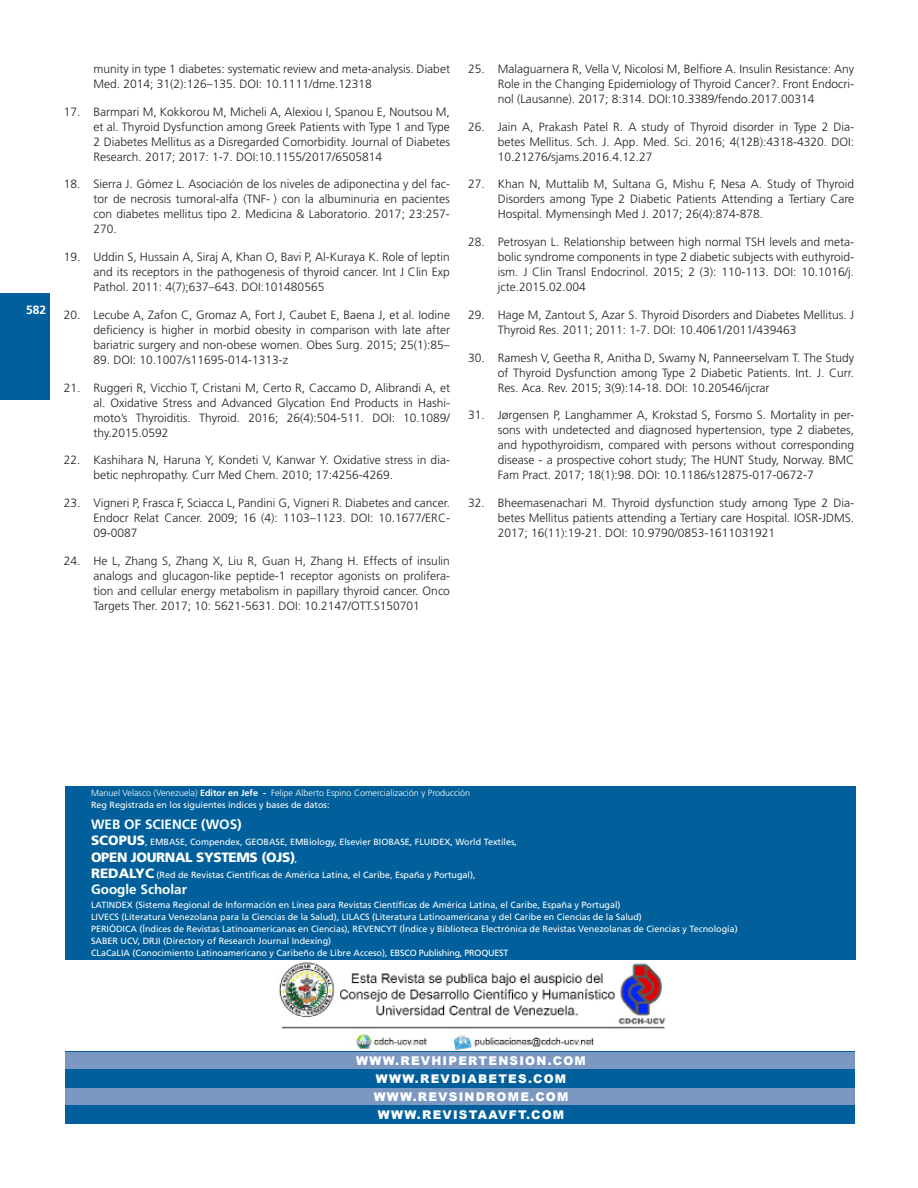
<style>
.page{position:relative;width:918px;height:1188px;background:#fff}
.page>*{position:absolute;margin:0;border:0;box-sizing:border-box;transform-origin:0 0}
.t1{font:700 13.5px "Frutiger";color:#fff}
.t2{font:900 13.5px "Frutiger";letter-spacing:-.025em;color:#fff}
.t3{font:300 12px/15px "Frutiger";color:#231f20;text-align:justify}
.t4{font:900 12px "Arial";letter-spacing:.1em;color:#fff}
.t5{font:700 12px "Frutiger";color:#fff}
.t6{font:9px "Frutiger";color:#fff}
.t7{font:300 9px "Frutiger";color:#fff}
.s1{font-weight:700}
.s2{font-weight:900;font-size:13.5px}
.s3{font-weight:400;font-size:9px}
</style>
<div class="page">
<div style="left:0;top:293px;width:50px;height:107px;background:#01609b"></div>
<div style="left:66px;top:1052px;width:789px;height:72px;background:#01609b"></div>
<div style="left:66px;top:1052px;width:789px;height:16px;background:#7b98c2"></div>
<div style="left:66px;top:1088px;width:789px;height:17px;background:#7b98c2"></div>
<img style="left:270px;top:959px;width:404px;height:91px">
<div style="left:65px;top:786px;width:790px;height:173px;background:#01609b"></div>
<p class="t5" style="left:26px;top:303px;width:22px">582</p>
<p class="t3" style="left:94px;top:61px;width:358px">munity in type 1 diabetes: systematic review and meta-analysis. Diabet<br>Med. 2014; 31(2):126–135. DOI: 10.1111/dme.12318</p>
<p class="t3" style="left:94px;top:104px;width:358px;text-indent:-30px">17. Barmpari M, Kokkorou M, Micheli A, Alexiou I, Spanou E, Noutsou M, et al. Thyroid Dysfunction among Greek Patients with Type 1 and Type 2 Diabetes Mellitus as a Disregarded Comorbidity. Journal of Diabetes Research. 2017; 2017: 1-7. DOI:10.1155/2017/6505814</p>
<p class="t3" style="left:94px;top:177px;width:358px;text-indent:-30px">18. Sierra J. Gómez L. Asociación de los niveles de adiponectina y del fac&shy;tor de necrosis tumoral-alfa (TNF- ) con la albuminuria en pacientes con diabetes mellitus tipo 2. Medicina &amp; Laboratorio. 2017; 23:257- 270.</p>
<p class="t3" style="left:94px;top:250px;width:358px;text-indent:-30px">19. Uddin S, Hussain A, Siraj A, Khan O, Bavi P, Al-Kuraya K. Role of leptin and its receptors in the pathogenesis of thyroid cancer. Int J Clin Exp Pathol. 2011: 4(7);637–643. DOI:101480565</p>
<p class="t3" style="left:94px;top:307px;width:358px;text-indent:-30px">20. Lecube A, Zafon C, Gromaz A, Fort J, Caubet E, Baena J, et al. Iodine deficiency is higher in morbid obesity in comparison with late after bariatric surgery and non-obese women. Obes Surg. 2015; 25(1):85–</p>
<p class="t3" style="left:94px;top:352px;width:196px">89. DOI: 10.1007/s11695-014-1313-z</p>
<p class="t3" style="left:94px;top:380px;width:358px;text-indent:-30px">21. Ruggeri R, Vicchio T, Cristani M, Certo R, Caccamo D, Alibrandi A, et al. Oxidative Stress and Advanced Glycation End Products in Hashi&shy;moto’s Thyroiditis. Thyroid. 2016; 26(4):504-511. DOI: 10.1089/ thy.2015.0592</p>
<p class="t3" style="left:94px;top:453px;width:358px;text-indent:-30px">22. Kashihara N, Haruna Y, Kondeti V, Kanwar Y. Oxidative stress in dia&shy;betic nephropathy. Curr Med Chem. 2010; 17:4256-4269.</p>
<p class="t3" style="left:94px;top:496px;width:358px;text-indent:-30px">23. Vigneri P, Frasca F, Sciacca L, Pandini G, Vigneri R. Diabetes and cancer.<br>Endocr Relat Cancer. 2009; 16 (4): 1103–1123. DOI: 10.1677/ERC-09-0087</p>
<p class="t3" style="left:94px;top:553px;width:358px;text-indent:-30px">24. He L, Zhang S, Zhang X, Liu R, Guan H, Zhang H. Effects of insulin analogs and glucagon-like peptide-1 receptor agonists on prolifera&shy;tion and cellular energy metabolism in papillary thyroid cancer. Onco Targets Ther. 2017; 10: 5621-5631. DOI: 10.2147/OTT.S150701</p>
<p class="t3" style="left:498px;top:61px;width:358px;text-indent:-30px">25. Malaguarnera R, Vella V, Nicolosi M, Belfiore A. Insulin Resistance: Any Role in the Changing Epidemiology of Thyroid Cancer?. Front Endocri&shy;nol (Lausanne). 2017; 8:314. DOI:10.3389/fendo.2017.00314</p>
<p class="t3" style="left:498px;top:119px;width:358px;text-indent:-30px">26. Jain A, Prakash Patel R. A study of Thyroid disorder in Type 2 Dia&shy;betes Mellitus. Sch. J. App. Med. Sci. 2016; 4(12B):4318-4320. DOI:<br>10.21276/sjams.2016.4.12.27</p>
<p class="t3" style="left:498px;top:177px;width:358px;text-indent:-30px">27. Khan N, Muttalib M, Sultana G, Mishu F, Nesa A. Study of Thyroid Disorders among Type 2 Diabetic Patients Attending a Tertiary Care Hospital. Mymensingh Med J. 2017; 26(4):874-878.</p>
<p class="t3" style="left:498px;top:235px;width:358px;text-indent:-30px">28. Petrosyan L. Relationship between high normal TSH levels and meta&shy;bolic syndrome components in type 2 diabetic subjects with euthyroid&shy;ism. J Clin Transl Endocrinol. 2015; 2 (3): 110-113. DOI: 10.1016/j. jcte.2015.02.004</p>
<p class="t3" style="left:498px;top:307px;width:358px;text-indent:-30px">29. Hage M, Zantout S, Azar S. Thyroid Disorders and Diabetes Mellitus. J<br>Thyroid Res. 2011; 2011: 1-7. DOI: 10.4061/2011/439463</p>
<p class="t3" style="left:498px;top:350px;width:358px;text-indent:-30px">30. Ramesh V, Geetha R, Anitha D, Swamy N, Panneerselvam T. The Study of Thyroid Dysfunction among Type 2 Diabetic Patients. Int. J. Curr.<br>Res. Aca. Rev. 2015; 3(9):14-18. DOI: 10.20546/ijcrar</p>
<p class="t3" style="left:498px;top:408px;width:358px;text-indent:-30px">31. Jørgensen P, Langhammer A, Krokstad S, Forsmo S. Mortality in per&shy;sons with undetected and diagnosed hypertension, type 2 diabetes, and hypothyroidism, compared with persons without corresponding disease - a prospective cohort study; The HUNT Study, Norway. BMC Fam Pract. 2017; 18(1):98. DOI: 10.1186/s12875-017-0672-7</p>
<p class="t3" style="left:498px;top:496px;width:358px;text-indent:-30px">32. Bheemasenachari M. Thyroid dysfunction study among Type 2 Dia&shy;betes Mellitus patients attending a Tertiary care Hospital. IOSR-JDMS.<br>2017; 16(11):19-21. DOI: 10.9790/0853-1611031921</p>
<p class="t7" style="left:91px;top:788px;width:381px">Manuel Velasco (Venezuela) <span class="s1">Editor en Jefe -</span> Felipe Alberto Espino Comercialización y Producción</p>
<p class="t6" style="left:91px;top:800px;width:240px">Reg Registrada en los siguientes índices y bases de datos:</p>
<p class="t1" style="left:91px;top:816px;width:152px">WEB OF SCIENCE (WOS)</p>
<p class="t6" style="left:91px;top:837px;width:427px"><span class="s2">SCOPUS</span>, EMBASE, Compendex, GEOBASE, EMBiology, Elsevier BIOBASE, FLUIDEX, World Textiles,</p>
<p class="t2" style="left:91px;top:849px;width:208px">OPEN JOURNAL SYSTEMS (OJS)<span class="s3">,</span></p>
<p class="t6" style="left:91px;top:870px;width:386px"><span class="s2">REDALYC</span> (Red de Revistas Científicas de América Latina, el Caribe, España y Portugal),</p>
<p class="t1" style="left:91px;top:881px;width:98px">Google Scholar</p>
<p class="t6" style="left:91px;top:899px;width:531px">LATINDEX (Sistema Regional de Información en Línea para Revistas Científicas de América Latina, el Caribe, España y Portugal)</p>
<p class="t6" style="left:91px;top:911px;width:552px">LIVECS (Literatura Venezolana para la Ciencias de la Salud), LILACS (Literatura Latinoamericana y del Caribe en Ciencias de la Salud)</p>
<p class="t6" style="left:91px;top:923px;width:648px">PERIÓDICA (Índices de Revistas Latinoamericanas en Ciencias), REVENCYT (Índice y Biblioteca Electrónica de Revistas Venezolanas de Ciencias y Tecnología)</p>
<p class="t6" style="left:91px;top:935px;width:242px">SABER UCV, DRJI (Directory of Research Journal Indexing)</p>
<p class="t6" style="left:91px;top:947px;width:419px">CLaCaLIA (Conocimiento Latinoamericano y Caribeño de Libre Acceso), EBSCO Publishing, PROQUEST</p>
<p class="t4" style="left:356px;top:1052px;width:231px">WWW.REVHIPERTENSION.COM</p>
<p class="t4" style="left:376px;top:1070px;width:192px">WWW.REVDIABETES.COM</p>
<p class="t4" style="left:374px;top:1088px;width:196px">WWW.REVSINDROME.COM</p>
<p class="t4" style="left:378px;top:1106px;width:188px">WWW.REVISTAAVFT.COM</p>
</div>
